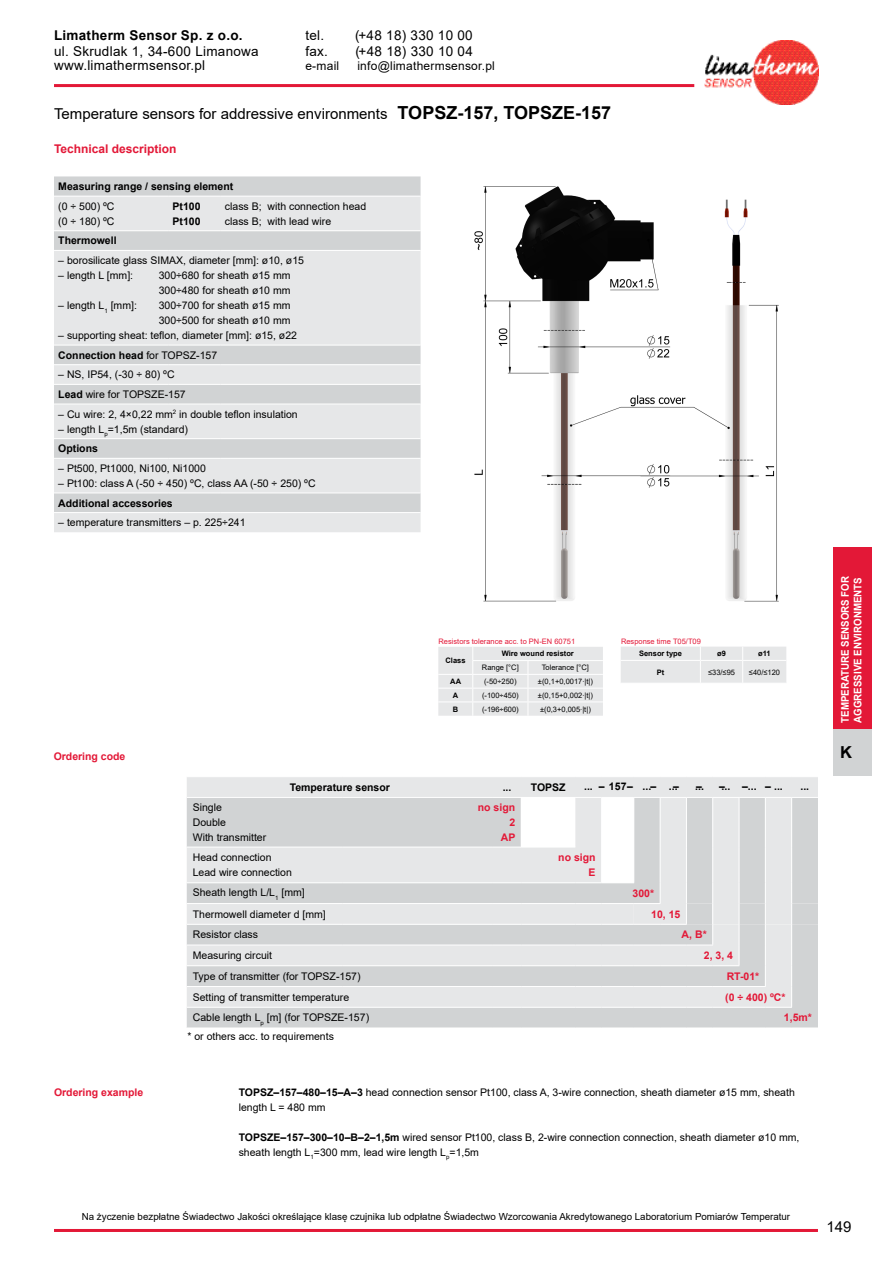
<style>
.page{position:relative;width:872px;height:1263px;background:#fff}
.page>*{position:absolute;margin:0;border:0;box-sizing:border-box;transform-origin:0 0}
.t1{font:700 16.5px "Arial";color:#000}
.t2{font:15px "Arial";color:#000}
.t3{font:13.5px/14.4px "Arial";letter-spacing:.02em;color:#000}
.t4{font:700 13.5px "Arial";letter-spacing:.02em;color:#000}
.t5{font:12px "Arial";letter-spacing:.02em;color:#000}
.t6{font:700 12px "Arial";color:#e31837}
.t7{font:10.5px/15px "Arial";color:#000}
.t8{font:700 10.5px/15px "Arial";color:#000}
.t9{font:700 10.5px/15px "Arial";color:#e31837;text-align:right}
.t10{font:700 10.5px/12.6px "Arial";color:#fff;scale:.93 1}
.t11{font:9.75px "Arial";color:#000}
.t12{font:7.5px "Arial";color:#000}
.t13{font:7.5px "Arial";color:#e31837}
.t14{font:700 7.5px "Arial";color:#000}
.s1{font-weight:700;font-size:18px}
.s2{font-weight:700}
</style>
<div class="page">
<hr style="left:54px;top:1229px;width:764px;height:3px;background:#e31837">
<div style="left:833px;top:547px;width:39px;height:182px;background:#e31837"></div>
<div style="left:833px;top:729px;width:39px;height:47px;background:#d1d3d4"></div>
<img style="left:704px;top:41px;width:114px;height:64px">
<hr style="left:54px;top:84px;width:640px;height:3px;background:#e31837">
<svg style="left:54px;top:176px;width:366px;height:20px;background:#d2d4d5"></svg>
<svg style="left:54px;top:197px;width:366px;height:335px;background:#e0e1e2"></svg>
<hr style="left:54px;top:230px;width:114px;height:1px;background:#fff">
<hr style="left:168px;top:230px;width:53px;height:1px;background:#fff">
<hr style="left:221px;top:230px;width:199px;height:1px;background:#fff">
<hr style="left:54px;top:250px;width:114px;height:1px;background:#fff">
<hr style="left:168px;top:250px;width:53px;height:1px;background:#fff">
<hr style="left:221px;top:250px;width:199px;height:1px;background:#fff">
<hr style="left:54px;top:345px;width:114px;height:1px;background:#fff">
<hr style="left:168px;top:345px;width:53px;height:1px;background:#fff">
<hr style="left:221px;top:345px;width:199px;height:1px;background:#fff">
<hr style="left:54px;top:364px;width:114px;height:1px;background:#fff">
<hr style="left:168px;top:364px;width:53px;height:1px;background:#fff">
<hr style="left:221px;top:364px;width:199px;height:1px;background:#fff">
<hr style="left:54px;top:384px;width:114px;height:1px;background:#fff">
<hr style="left:168px;top:384px;width:53px;height:1px;background:#fff">
<hr style="left:221px;top:384px;width:199px;height:1px;background:#fff">
<hr style="left:54px;top:404px;width:114px;height:1px;background:#fff">
<hr style="left:168px;top:404px;width:53px;height:1px;background:#fff">
<hr style="left:221px;top:404px;width:199px;height:1px;background:#fff">
<hr style="left:54px;top:438px;width:114px;height:1px;background:#fff">
<hr style="left:168px;top:438px;width:53px;height:1px;background:#fff">
<hr style="left:221px;top:438px;width:199px;height:1px;background:#fff">
<hr style="left:54px;top:458px;width:114px;height:1px;background:#fff">
<hr style="left:168px;top:458px;width:53px;height:1px;background:#fff">
<hr style="left:221px;top:458px;width:199px;height:1px;background:#fff">
<hr style="left:54px;top:493px;width:114px;height:1px;background:#fff">
<hr style="left:168px;top:493px;width:53px;height:1px;background:#fff">
<hr style="left:221px;top:493px;width:199px;height:1px;background:#fff">
<hr style="left:54px;top:512px;width:114px;height:1px;background:#fff">
<hr style="left:168px;top:512px;width:53px;height:1px;background:#fff">
<hr style="left:221px;top:512px;width:199px;height:1px;background:#fff">
<div style="left:187px;top:1008px;width:631px;height:19px;background:#d1d3d4"></div>
<svg style="left:493px;top:1027px;width:28px;height:1px"></svg>
<svg style="left:575px;top:1027px;width:26px;height:1px"></svg>
<svg style="left:634px;top:1027px;width:184px;height:1px"></svg>
<svg style="left:187px;top:777px;width:631px;height:231px;background:#dee0e1"></svg>
<img style="left:474px;top:186px;width:305px;height:416px">
<div style="left:621px;top:647px;width:165px;height:36px;background:#e6e7e8"></div>
<svg style="left:438px;top:647px;width:165px;height:69px;background:#e7e8e9"></svg>
<p class="t3" style="left:305px;top:28px;width:20px">tel.</p>
<p class="t3" style="left:355px;top:28px;width:119px">(+48 18) 330 10 00</p>
<p class="t3" style="left:305px;top:44px;width:24px">fax.</p>
<p class="t3" style="left:355px;top:44px;width:119px">(+48 18) 330 10 04</p>
<p class="t5" style="left:305px;top:58px;width:35px">e-mail</p>
<p class="t5" style="left:357px;top:58px;width:139px">info@limathermsensor.pl</p>
<h2 class="t2" style="left:54px;top:104px;width:558px">Temperature sensors for addressive environments <span class="s1">TOPSZ-157, TOPSZE-157</span></h2>
<p class="t4" style="left:54px;top:26px;width:190px">Limatherm Sensor Sp. z o.o.</p>
<p class="t3" style="left:54px;top:44px;width:206px">ul. Skrudlak 1, 34-600 Limanowa www.limathermsensor.pl</p>
<p class="t6" style="left:54px;top:140px;width:124px">Technical description</p>
<p class="t8" style="left:58px;top:179px;width:177px">Measuring range / sensing element</p>
<p class="t7" style="left:58px;top:198px;width:58px">(0 ÷ 500) ºC (0 ÷ 180) ºC</p>
<p class="t8" style="left:172px;top:199px;width:30px">Pt100<br>Pt100</p>
<p class="t7" style="left:225px;top:198px;width:143px">class B; with connection head class B; with lead wire</p>
<p class="t8" style="left:58px;top:233px;width:60px">Thermowell</p>
<p class="t7" style="left:58px;top:253px;width:247px">– borosilicate glass SIMAX, diameter [mm]: ø10, ø15</p>
<p class="t7" style="left:58px;top:268px;width:76px">– length L [mm]:</p>
<p class="t7" style="left:159px;top:268px;width:133px">300÷680 for sheath ø15 mm<br>300÷480 for sheath ø10 mm</p>
<p class="t7" style="left:58px;top:298px;width:80px">– length L<sub>1</sub> [mm]:</p>
<p class="t7" style="left:159px;top:298px;width:133px">300÷700 for sheath ø15 mm<br>300÷500 for sheath ø10 mm</p>
<p class="t7" style="left:58px;top:325px;width:240px;line-height:19.6px">– supporting sheat: teflon, diameter [mm]: ø15, ø22<br><span class="s2">Connection head</span> for TOPSZ-157</p>
<p class="t7" style="left:58px;top:365px;width:129px;line-height:19.6px">– NS, IP54, (-30 ÷ 80) ºC<br><span class="s2">Lead</span> wire for TOPSZE-157</p>
<p class="t7" style="left:58px;top:406px;width:241px">– Cu wire: 2, 4×0,22 mm<sup>2</sup> in double teflon insulation</p>
<p class="t7" style="left:58px;top:419px;width:131px;line-height:19.6px">– length L<sub>p</sub>=1,5m (standard)<br><span class="s2">Options</span></p>
<p class="t7" style="left:58px;top:461px;width:149px">– Pt500, Pt1000, Ni100, Ni1000</p>
<p class="t7" style="left:58px;top:476px;width:259px">– Pt100: class A (-50 ÷ 450) ºC, class AA (-50 ÷ 250) ºC</p>
<p class="t8" style="left:58px;top:495px;width:116px">Additional accessories</p>
<p class="t7" style="left:58px;top:515px;width:189px">– temperature transmitters – p. 225÷241</p>
<p class="t9" style="left:54px;top:749px;width:73px">Ordering code</p>
<p class="t13" style="left:438px;top:636px;width:138px">Resistors tolerance acc. to PN-EN 60751</p>
<p class="t14" style="left:445px;top:655px;width:22px">Class</p>
<p class="t14" style="left:502px;top:648px;width:74px">Wire wound resistor</p>
<p class="t12" style="left:482px;top:662px;width:38px">Range [°C]</p>
<p class="t12" style="left:542px;top:662px;width:49px">Tolerance [°C]</p>
<p class="t14" style="left:450px;top:676px;width:12px">AA</p>
<p class="t12" style="left:484px;top:676px;width:34px">(-50÷250)</p>
<p class="t12" style="left:538px;top:676px;width:56px">±(0,1+0,0017∙|t|)</p>
<p class="t14" style="left:453px;top:690px;width:7px">A</p>
<p class="t12" style="left:482px;top:690px;width:38px">(-100÷450)</p>
<p class="t12" style="left:538px;top:690px;width:56px">±(0,15+0,002∙|t|)</p>
<p class="t14" style="left:453px;top:704px;width:7px">B</p>
<p class="t12" style="left:482px;top:704px;width:38px">(-196÷600)</p>
<p class="t12" style="left:540px;top:704px;width:52px">±(0,3+0,005∙|t|)</p>
<p class="t13" style="left:621px;top:636px;width:81px">Response time T05/T09</p>
<p class="t14" style="left:639px;top:648px;width:44px">Sensor type</p>
<p class="t14" style="left:717px;top:648px;width:10px">ø9</p>
<p class="t14" style="left:758px;top:648px;width:14px">ø11</p>
<p class="t14" style="left:657px;top:667px;width:9px">Pt</p>
<p class="t12" style="left:708px;top:667px;width:28px">≤33/≤95</p>
<p class="t12" style="left:749px;top:667px;width:33px">≤40/≤120</p>
<p class="t8" style="left:290px;top:780px;width:102px">Temperature sensor</p>
<p class="t8" style="left:503px;top:780px;width:10px">...</p>
<p class="t8" style="left:531px;top:780px;width:36px">TOPSZ</p>
<p class="t8" style="left:584px;top:779px;width:10px">...</p>
<p class="t8" style="left:609px;top:779px;width:19px">157</p>
<p class="t8" style="left:642px;top:779px;width:38px">...– –</p>
<p class="t8" style="left:599px;top:779px;width:36px">– –</p>
<p class="t8" style="left:696px;top:779px;width:30px">– –</p>
<p class="t8" style="left:742px;top:779px;width:42px">– – ...</p>
<p class="t8" style="left:800px;top:779px;width:10px">...</p>
<p class="t8" style="left:669px;top:779px;width:10px">...</p>
<p class="t8" style="left:695px;top:779px;width:10px">...</p>
<p class="t8" style="left:721px;top:779px;width:10px">...</p>
<p class="t8" style="left:748px;top:779px;width:10px">...</p>
<p class="t7" style="left:193px;top:800px;width:75px">Single<br>Double<br>With transmitter</p>
<p class="t9" style="left:478px;top:800px;width:39px">no sign<br>2<br>AP</p>
<p class="t7" style="left:193px;top:849px;width:101px">Head connection<br>Lead wire connection</p>
<p class="t9" style="left:558px;top:850px;width:39px">no sign<br>E</p>
<p class="t7" style="left:193px;top:885px;width:113px">Sheath length L/L<sub>1</sub> [mm]</p>
<p class="t9" style="left:632px;top:886px;width:23px">300*</p>
<p class="t7" style="left:193px;top:906px;width:135px">Thermowell diameter d [mm]</p>
<p class="t9" style="left:651px;top:907px;width:31px">10, 15</p>
<p class="t7" style="left:193px;top:927px;width:67px">Resistor class</p>
<p class="t9" style="left:681px;top:927px;width:27px">A, B*</p>
<p class="t7" style="left:193px;top:948px;width:81px">Measuring circuit</p>
<p class="t9" style="left:704px;top:948px;width:31px">2, 3, 4</p>
<p class="t7" style="left:193px;top:969px;width:169px">Type of transmitter (for TOPSZ-157)</p>
<p class="t9" style="left:726px;top:969px;width:34px">RT-01*</p>
<p class="t7" style="left:193px;top:989px;width:158px">Setting of transmitter temperature</p>
<p class="t9" style="left:725px;top:990px;width:62px">(0 ÷ 400) ºC*</p>
<p class="t7" style="left:193px;top:1010px;width:178px">Cable length L<sub>p</sub> [m] (for TOPSZE-157)</p>
<p class="t9" style="left:784px;top:1010px;width:30px">1,5m*</p>
<p class="t7" style="left:187px;top:1028px;width:148px">* or others acc. to requirements</p>
<p class="t9" style="left:54px;top:1084px;width:91px">Ordering example</p>
<p class="t7" style="left:239px;top:1084px;width:558px"><span class="s2">TOPSZ–157–480–15–A–3</span> head connection sensor Pt100, class A, 3-wire connection, sheath diameter ø15 mm, sheath length L = 480 mm</p>
<p class="t7" style="left:239px;top:1129px;width:562px"><span class="s2">TOPSZE–157–300–10–B–2–1,5m</span> wired sensor Pt100, class B, 2-wire connection connection, sheath diameter ø10 mm, sheath length L<sub>1</sub>=300 mm, lead wire length L<sub>p</sub>=1,5m</p>
<p class="t10" style="left:839px;top:723px;width:159px;rotate:-90deg">TEMPERATURE SENSORS FOR<br>AGGRESSIVE ENVIRONMENTS</p>
<h1 class="t1" style="left:840px;top:741px;width:13px">K</h1>
<p class="t11" style="left:82px;top:1210px;width:710px">Na życzenie bezpłatne Świadectwo Jakości określające klasę czujnika lub odpłatne Świadectwo Wzorcowania Akredytowanego Laboratorium Pomiarów Temperatur</p>
<h2 class="t2" style="left:826px;top:1216px;width:27px">149</h2>
</div>
